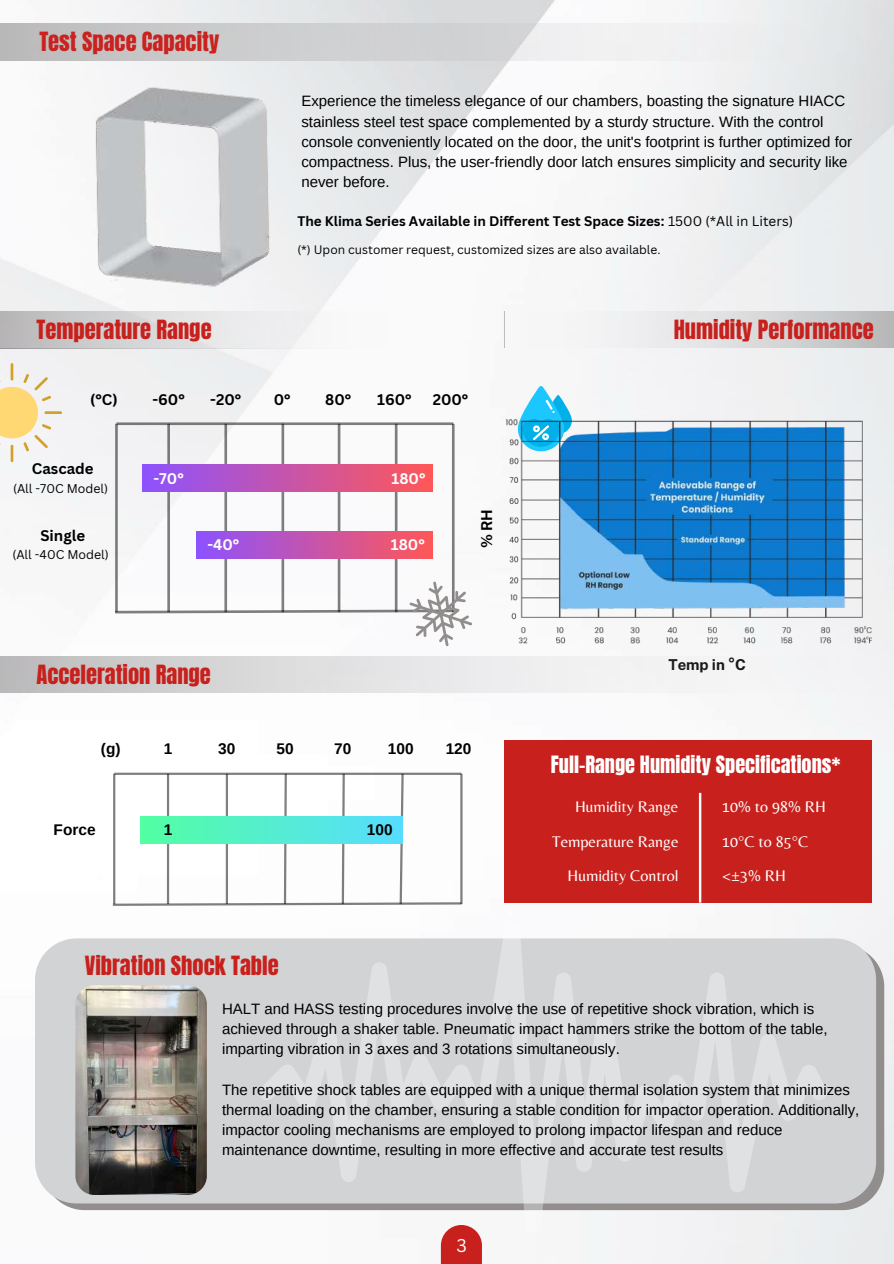
<style>
.page{position:relative;width:894px;height:1264px;background:#fff}
.page>*{position:absolute;margin:0;border:0;box-sizing:border-box;transform-origin:0 0}
.t1{font:22.5px "Anton";color:#c8211d}
.t2{font:22.5px "Anton";color:#ca221e}
.t3{font:20.25px "Anton";color:#fff}
.t4{font:18px "Canva Sans";color:#fff}
.t5{font:16.05px/34.8px "Belleza";color:#fff;text-align:right}
.t6{font:700 15.45px "Arimo";color:#000}
.t7{font:15px/20.2px "Arimo";color:#000}
.t8{font:700 15px "Canva Sans";color:#000}
.t9{font:700 15px "Canva Sans";color:#fff}
.t10{font:700 15px "Public Sans";color:#000}
.t11{font:700 13.5px "Canva Sans";color:#000}
.t12{font:12.3px "Canva Sans";color:#000}
.t13{font:12px "Canva Sans";color:#000}
.s1{font-weight:400}
</style>
<div class="page">
<img style="left:0;top:0;width:893px;height:1263px">
<div style="left:504px;top:739px;width:367px;height:163px;background:#c8211d"></div>
<hr style="left:698px;top:792px;width:3px;height:110px;background:#fff">
<div style="left:35px;top:938px;width:840px;height:265px;background:#d1d3d4"></div>
<img style="left:75px;top:985px;width:132px;height:209px;border-radius:19px">
<svg style="left:258px;top:921px;width:569px;height:312px;background:#d7d9da"></svg>
<svg style="left:441px;top:1224px;width:41px;height:39px;background:#ce3e3b"></svg>
<img style="left:85px;top:68px;width:193px;height:243px">
<svg style="left:517px;top:386px;width:54px;height:33px"></svg>
<svg style="left:0;top:363px;width:62px;height:99px"></svg>
<hr style="left:115px;top:424px;width:3px;height:188px;background:#000">
<hr style="left:167px;top:424px;width:3px;height:188px;background:#000">
<hr style="left:224px;top:424px;width:3px;height:188px;background:#000">
<hr style="left:281px;top:424px;width:3px;height:188px;background:#000">
<hr style="left:337px;top:424px;width:3px;height:188px;background:#000">
<hr style="left:395px;top:424px;width:2px;height:188px;background:#000">
<hr style="left:452px;top:424px;width:2px;height:188px;background:#000">
<hr style="left:116px;top:422px;width:337px;height:3px;background:#000">
<div style="left:142px;top:465px;width:290px;height:26px;background:linear-gradient(to right,#8d52fe,#fe5758)"></div>
<div style="left:196px;top:531px;width:236px;height:27px;background:linear-gradient(to right,#8d52fe,#fe5758)"></div>
<svg style="left:113px;top:581px;width:359px;height:65px"></svg>
<div style="left:0;top:311px;width:404px;height:37px;background:linear-gradient(to right,#bdbcbd,#fff)"></div>
<div style="left:504px;top:311px;width:389px;height:37px;background:linear-gradient(to right,#fff,#bfbfc1)"></div>
<img style="left:504px;top:419px;width:367px;height:229px">
<svg style="left:112px;top:772px;width:351px;height:134px"></svg>
<div style="left:141px;top:816px;width:261px;height:27px;background:linear-gradient(to right,#52ffa2,#57dcff)"></div>
<div style="left:0;top:656px;width:893px;height:37px;background:linear-gradient(to right,#c7c6c6,#fff)"></div>
<svg style="left:0;top:24px;width:893px;height:36px"></svg>
<h1 class="t2" style="left:39px;top:26px;width:181px">Test Space Capacity</h1>
<p class="t7" style="left:301px;top:91px;width:552px">Experience the timeless elegance of our chambers, boasting the signature HIACC stainless steel test space complemented by a sturdy structure. With the control console conveniently located on the door, the unit's footprint is further optimized for compactness. Plus, the user-friendly door latch ensures simplicity and security like never before.</p>
<p class="t11" style="left:297px;top:212px;width:497px">The Klima Series Available in Different Test Space Sizes: <span class="s1">1500 (*All in Liters)</span></p>
<p class="t13" style="left:297px;top:241px;width:364px">(*) Upon customer request, customized sizes are also available.</p>
<h1 class="t1" style="left:36px;top:313px;width:177px">Temperature Range</h1>
<h1 class="t1" style="left:673px;top:313px;width:201px">Humidity Performance</h1>
<p class="t8" style="left:90px;top:389px;width:29px">(°C)</p>
<p class="t8" style="left:32px;top:458px;width:63px">Cascade</p>
<p class="t12" style="left:13px;top:480px;width:96px">(All -70C Model)</p>
<p class="t8" style="left:40px;top:525px;width:46px">Single</p>
<p class="t12" style="left:12px;top:546px;width:98px">(All -40C Model)</p>
<p class="t8" style="left:152px;top:389px;width:34px">-60°</p>
<p class="t8" style="left:210px;top:389px;width:32px">-20°</p>
<p class="t8" style="left:273px;top:389px;width:18px">0°</p>
<p class="t8" style="left:325px;top:389px;width:27px">80°</p>
<p class="t8" style="left:377px;top:389px;width:36px">160°</p>
<p class="t8" style="left:432px;top:389px;width:37px">200°</p>
<p class="t9" style="left:153px;top:468px;width:32px">-70°</p>
<p class="t9" style="left:391px;top:468px;width:35px">180°</p>
<p class="t9" style="left:207px;top:534px;width:33px">-40°</p>
<p class="t9" style="left:391px;top:534px;width:35px">180°</p>
<p class="t10" style="left:477px;top:548px;width:41px;rotate:-90deg">%RH</p>
<h1 class="t1" style="left:36px;top:658px;width:176px">Acceleration Range</h1>
<p class="t6" style="left:101px;top:740px;width:21px">(g)</p>
<p class="t6" style="left:54px;top:821px;width:44px">Force</p>
<p class="t6" style="left:164px;top:740px;width:10px">1</p>
<p class="t6" style="left:218px;top:740px;width:19px">30</p>
<p class="t6" style="left:276px;top:740px;width:19px">50</p>
<p class="t6" style="left:334px;top:740px;width:19px">70</p>
<p class="t6" style="left:388px;top:740px;width:27px">100</p>
<p class="t6" style="left:445px;top:740px;width:27px">120</p>
<p class="t6" style="left:164px;top:821px;width:10px">1</p>
<p class="t6" style="left:367px;top:821px;width:27px">100</p>
<p class="t10" style="left:668px;top:656px;width:79px">Temp in °C</p>
<h2 class="t3" style="left:550px;top:750px;width:291px">Full-Range Humidity Specifications*</h2>
<p class="t5" style="left:552px;top:788px;width:128px">Humidity Range<br>Temperature Range<br>Humidity Control</p>
<p class="t5" style="left:722px;top:788px;width:105px;text-align:left">10% to 98% RH<br>10°C to 85°C &lt;±3% RH</p>
<h1 class="t1" style="left:85px;top:949px;width:195px">Vibration Shock Table</h1>
<p class="t7" style="left:222px;top:998px;width:607px">HALT and HASS testing procedures involve the use of repetitive shock vibration, which is achieved through a shaker table. Pneumatic impact hammers strike the bottom of the table, imparting vibration in 3 axes and 3 rotations simultaneously.</p>
<p class="t7" style="left:222px;top:1079px;width:638px">The repetitive shock tables are equipped with a unique thermal isolation system that minimizes thermal loading on the chamber, ensuring a stable condition for impactor operation. Additionally, impactor cooling mechanisms are employed to prolong impactor lifespan and reduce maintenance downtime, resulting in more effective and accurate test results</p>
<p class="t4" style="left:456px;top:1232px;width:12px">3</p>
</div>
